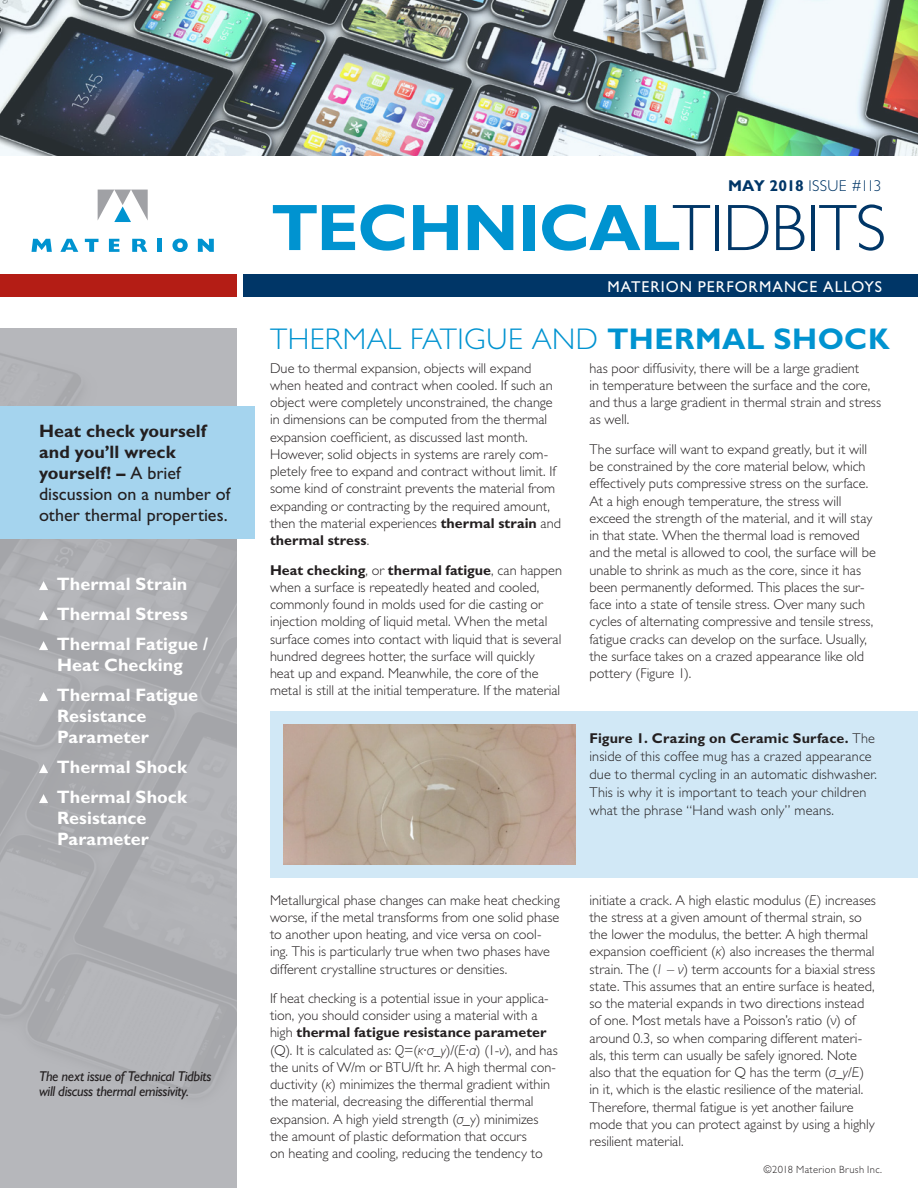
<style>
.page{position:relative;width:918px;height:1188px;background:#fff}
.page>*{position:absolute;margin:0;border:0;box-sizing:border-box;transform-origin:0 0}
.t1{font:700 66px "Gill Sans Std";letter-spacing:-.01em;color:#0093d0}
.BlueHeaders{font:300 30px "Gill Sans Std";letter-spacing:.015em;color:#0093d0}
.Body_Copy{font:700 18px/21px "Gill Sans Std";letter-spacing:.005em;color:#fff}
.Body_Copy-2{font:18px/21px "Gill Sans Std";color:#231f20}
.t2{font:15.75px "Gill Sans Std";letter-spacing:.065em;color:#fff}
.t3{font:300 15.75px "Gill Sans Std";letter-spacing:.015em;color:#003667}
.Body_Copy-3{font:300 14.25px/17.2px "Gill Sans Std";letter-spacing:.005em;color:#231f20}
.Body_Copy-4{font:italic 14.25px/15px "Gill Sans Std";letter-spacing:-.015em;color:#231f20}
.Body_Copy-5{font:300 10.5px "Gill Sans Std";letter-spacing:.035em;color:#231f20}
.s1{font-weight:700}
.s2{font-weight:300;color:#003667}
.s3{font-style:italic}
.s4{font-family:"Myriad Pro";font-style:italic}
.s5{font-family:"Myriad Pro"}
</style>
<div class="page">
<img style="left:0;top:328px;width:237px;height:860px">
<img style="left:0;top:0;width:918px;height:156px">
<div style="left:243px;top:275px;width:675px;height:22px;background:#003667"></div>
<div style="left:0;top:275px;width:237px;height:22px;background:#b41d15"></div>
<svg style="left:98px;top:190px;width:50px;height:32px"></svg>
<svg style="left:32px;top:239px;width:20px;height:13px"></svg>
<svg style="left:60px;top:239px;width:18px;height:13px"></svg>
<svg style="left:85px;top:239px;width:14px;height:13px"></svg>
<svg style="left:109px;top:239px;width:10px;height:13px"></svg>
<svg style="left:132px;top:239px;width:15px;height:13px"></svg>
<div style="left:157px;top:239px;width:5px;height:13px;background:#0093d0"></div>
<svg style="left:172px;top:239px;width:16px;height:13px"></svg>
<svg style="left:198px;top:239px;width:16px;height:13px"></svg>
<svg style="left:39px;top:581px;width:9px;height:9px"></svg>
<svg style="left:39px;top:611px;width:9px;height:9px"></svg>
<svg style="left:39px;top:641px;width:9px;height:9px"></svg>
<svg style="left:39px;top:692px;width:9px;height:9px"></svg>
<svg style="left:39px;top:764px;width:9px;height:9px"></svg>
<svg style="left:39px;top:794px;width:9px;height:9px"></svg>
<div style="left:0;top:406px;width:255px;height:133px;background:#a5d4ee"></div>
<div style="left:270px;top:711px;width:648px;height:166px;background:#d1e8f6"></div>
<img style="left:284px;top:725px;width:292px;height:139px">
<p class="Body_Copy-2" style="left:39px;top:420px;width:193px"><span class="s1">Heat check yourself and you’ll wreck yourself! –</span> A brief discussion on a number of other thermal properties.</p>
<p class="Body_Copy" style="left:57px;top:573px;width:132px">Thermal Strain</p>
<p class="Body_Copy" style="left:57px;top:603px;width:132px">Thermal Stress</p>
<p class="Body_Copy" style="left:57px;top:633px;width:153px">Thermal Fatigue /<br>Heat Checking</p>
<p class="Body_Copy" style="left:57px;top:684px;width:143px">Thermal Fatigue<br>Resistance<br>Parameter</p>
<p class="Body_Copy" style="left:57px;top:756px;width:131px">Thermal Shock</p>
<p class="Body_Copy" style="left:57px;top:786px;width:131px">Thermal Shock<br>Resistance<br>Parameter</p>
<p class="Body_Copy-4" style="left:39px;top:1069px;width:174px">The next issue of Technical Tidbits will discuss thermal emissivity.</p>
<p class="t3" style="left:728px;top:177px;width:155px"><span class="s1">MAY 2018</span> ISSUE #113</p>
<p class="t1" style="left:271px;top:189px;width:617px">TECHNICAL<span class="s2">TIDBITS</span></p>
<p class="t2" style="left:608px;top:277px;width:276px">MATERION PERFORMANCE ALLOYS</p>
<p class="BlueHeaders" style="left:270px;top:322px;width:621px">THERMAL FATIGUE AND <span class="s1">THERMAL SHOCK</span></p>
<p class="Body_Copy-3" style="left:270px;top:359px;width:293px">Due to thermal expansion, objects will expand when heated and contract when cooled. If such an object were completely unconstrained, the change in dimensions can be computed from the thermal expansion coefficient, as discussed last month.<br>However, solid objects in systems are rarely com&shy;pletely free to expand and contract without limit. If some kind of constraint prevents the material from expanding or contracting by the required amount, then the material experiences <span class="s1">thermal strain</span> and <span class="s1">thermal stress</span>.</p>
<p class="Body_Copy-3" style="left:270px;top:561px;width:294px"><span class="s1">Heat checking</span>, or <span class="s1">thermal fatigue</span>, can happen when a surface is repeatedly heated and cooled, commonly found in molds used for die casting or injection molding of liquid metal. When the metal surface comes into contact with liquid that is several hundred degrees hotter, the surface will quickly heat up and expand. Meanwhile, the core of the metal is still at the initial temperature. If the material</p>
<p class="Body_Copy-3" style="left:590px;top:359px;width:293px">has poor diffusivity, there will be a large gradient<br>in temperature between the surface and the core, and thus a large gradient in thermal strain and stress as well.</p>
<p class="Body_Copy-3" style="left:590px;top:441px;width:288px">The surface will want to expand greatly, but it will be constrained by the core material below, which effectively puts compressive stress on the surface.<br>At a high enough temperature, the stress will exceed the strength of the material, and it will stay in that state. When the thermal load is removed and the metal is allowed to cool, the surface will be unable to shrink as much as the core, since it has been permanently deformed. This places the sur&shy;face into a state of tensile stress. Over many such cycles of alternating compressive and tensile stress, fatigue cracks can develop on the surface. Usually, the surface takes on a crazed appearance like old pottery (Figure 1).</p>
<p class="Body_Copy-3" style="left:590px;top:730px;width:289px;line-height:18px"><span class="s1">Figure 1. Crazing on Ceramic Surface.</span> The inside of this coffee mug has a crazed appearance due to thermal cycling in an automatic dishwasher.<br>This is why it is important to teach your children what the phrase “Hand wash only” means.</p>
<p class="Body_Copy-3" style="left:270px;top:891px;width:291px">Metallurgical phase changes can make heat checking worse, if the metal transforms from one solid phase to another upon heating, and vice versa on cool&shy;ing. This is particularly true when two phases have different crystalline structures or densities.</p>
<p class="Body_Copy-3" style="left:270px;top:990px;width:289px">If heat checking is a potential issue in your applica&shy;tion, you should consider using a material with a high <span class="s1">thermal fatigue resistance parameter </span>(Q). It is calculated as: <span class="s3">Q</span>=(<span class="s4">κ</span>∙<span class="s4">σ</span>_<span class="s3">y</span>)/(<span class="s3">E</span>∙<span class="s4">α</span>) (1-<span class="s4">ν</span>), and has the units of W/m or BTU/ft hr. A high thermal con&shy;ductivity (<span class="s4">κ</span>) minimizes the thermal gradient within the material, decreasing the differential thermal expansion. A high yield strength (<span class="s4">σ</span>_y) minimizes the amount of plastic deformation that occurs<br>on heating and cooling, reducing the tendency to</p>
<p class="Body_Copy-3" style="left:589px;top:891px;width:288px">initiate a crack. A high elastic modulus (<span class="s3">E</span>) increases the stress at a given amount of thermal strain, so the lower the modulus, the better. A high thermal expansion coefficient (<span class="s4">κ</span>) also increases the thermal strain. The (<span class="s3">1</span> – <span class="s4">ν</span>) term accounts for a biaxial stress state. This assumes that an entire surface is heated, so the material expands in two directions instead of one. Most metals have a Poisson’s ratio (<span class="s5">ν</span>) of around 0.3, so when comparing different materi&shy;als, this term can usually be safely ignored. Note also that the equation for Q has the term (<span class="s4">σ</span>_<span class="s3">y/E</span>) in it, which is the elastic resilience of the material.<br>Therefore, thermal fatigue is yet another failure mode that you can protect against by using a highly resilient material.</p>
<p class="Body_Copy-5" style="left:764px;top:1163px;width:120px">©2018 Materion Brush Inc.</p>
</div>
